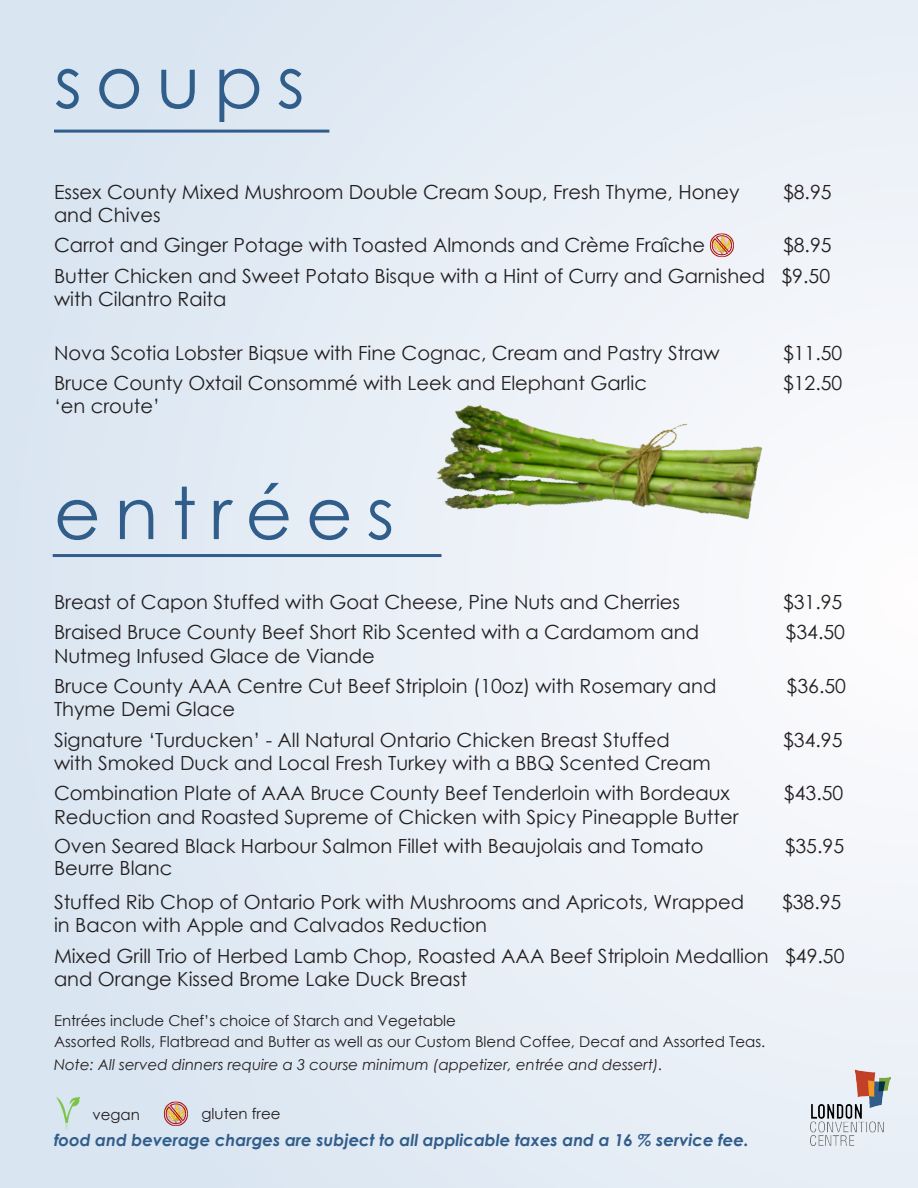
<style>
.page{position:relative;width:918px;height:1188px;background:#fff}
.page>*{position:absolute;margin:0;border:0;box-sizing:border-box;transform-origin:0 0}
.t1{font:72px "Century Gothic";letter-spacing:.19em;color:#315d8b}
.t2{font:19.5px/23.4px "Century Gothic";color:#231f20}
.t3{font:italic 700 16.5px "Century Gothic";color:#315d8b}
.t4{font:15px/22px "Century Gothic";color:#231f20}
.s1{font-style:italic}
</style>
<div class="page">
<div style="left:0;top:0;width:918px;height:1188px;background:linear-gradient(to right,#d9e5f1,#f4f6fa)"></div>
<img style="left:810px;top:1069px;width:81px;height:76px">
<img style="left:163px;top:1100px;width:27px;height:27px">
<img style="left:54px;top:1096px;width:27px;height:34px">
<hr style="left:54px;top:130px;width:275px;height:3px;background:#315d8b">
<hr style="left:53px;top:554px;width:389px;height:3px;background:#315d8b">
<img style="left:410px;top:304px;width:400px;height:314px">
<img style="left:708px;top:231px;width:27px;height:28px">
<p class="t1" style="left:54px;top:32px;width:252px">soups</p>
<p class="t2" style="left:54px;top:180px;width:687px">Essex County Mixed Mushroom Double Cream Soup, Fresh Thyme, Honey</p>
<p class="t2" style="left:783px;top:180px;width:50px">$8.95</p>
<p class="t2" style="left:54px;top:203px;width:108px">and Chives</p>
<p class="t2" style="left:54px;top:233px;width:653px">Carrot and Ginger Potage with Toasted Almonds and Crème Fraîche</p>
<p class="t2" style="left:783px;top:233px;width:50px">$8.95</p>
<p class="t2" style="left:54px;top:264px;width:778px">Butter Chicken and Sweet Potato Bisque with a Hint of Curry and Garnished $9.50 with Cilantro Raita</p>
<p class="t2" style="left:54px;top:341px;width:667px">Nova Scotia Lobster Biqsue with Fine Cognac, Cream and Pastry Straw</p>
<p class="t2" style="left:783px;top:341px;width:61px">$11.50</p>
<p class="t2" style="left:54px;top:371px;width:594px">Bruce County Oxtail Consommé with Leek and Elephant Garlic</p>
<p class="t2" style="left:783px;top:371px;width:61px">$12.50</p>
<p class="t2" style="left:54px;top:394px;width:108px">‘en croute’</p>
<p class="t1" style="left:54px;top:463px;width:342px">entrées</p>
<p class="t2" style="left:54px;top:590px;width:628px">Breast of Capon Stuffed with Goat Cheese, Pine Nuts and Cherries</p>
<p class="t2" style="left:783px;top:590px;width:61px">$31.95</p>
<p class="t2" style="left:54px;top:620px;width:647px">Braised Bruce County Beef Short Rib Scented with a Cardamom and</p>
<p class="t2" style="left:786px;top:620px;width:61px">$34.50</p>
<p class="t2" style="left:54px;top:644px;width:322px">Nutmeg Infused Glace de Viande</p>
<p class="t2" style="left:54px;top:674px;width:664px">Bruce County AAA Centre Cut Beef Striploin (10oz) with Rosemary and</p>
<p class="t2" style="left:787px;top:674px;width:61px">$36.50</p>
<p class="t2" style="left:54px;top:697px;width:183px">Thyme Demi Glace</p>
<p class="t2" style="left:54px;top:728px;width:617px">Signature ‘Turducken’ - All Natural Ontario Chicken Breast Stuffed</p>
<p class="t2" style="left:783px;top:728px;width:61px">$34.95</p>
<p class="t2" style="left:54px;top:751px;width:658px">with Smoked Duck and Local Fresh Turkey with a BBQ Scented Cream</p>
<p class="t2" style="left:54px;top:781px;width:677px">Combination Plate of AAA Bruce County Beef Tenderloin with Bordeaux</p>
<p class="t2" style="left:784px;top:781px;width:61px">$43.50</p>
<p class="t2" style="left:54px;top:804px;width:686px">Reduction and Roasted Supreme of Chicken with Spicy Pineapple Butter</p>
<p class="t2" style="left:54px;top:834px;width:651px">Oven Seared Black Harbour Salmon Fillet with Beaujolais and Tomato</p>
<p class="t2" style="left:785px;top:834px;width:61px">$35.95</p>
<p class="t2" style="left:54px;top:856px;width:120px">Beurre Blanc</p>
<p class="t2" style="left:54px;top:890px;width:692px">Stuffed Rib Chop of Ontario Pork with Mushrooms and Apricots, Wrapped</p>
<p class="t2" style="left:782px;top:890px;width:61px">$38.95</p>
<p class="t2" style="left:54px;top:913px;width:435px">in Bacon with Apple and Calvados Reduction</p>
<p class="t2" style="left:54px;top:944px;width:792px">Mixed Grill Trio of Herbed Lamb Chop, Roasted AAA Beef Striploin Medallion $49.50 and Orange Kissed Brome Lake Duck Breast</p>
<p class="t4" style="left:54px;top:1009px;width:713px">Entrées include Chef’s choice of Starch and Vegetable<br>Assorted Rolls, Flatbread and Butter as well as our Custom Blend Coffee, Decaf and Assorted Teas.<br><span class="s1">Note: All served dinners require a 3 course minimum (appetizer, entrée and dessert).</span></p>
<p class="t4" style="left:92px;top:1103px;width:49px">vegan</p>
<p class="t4" style="left:202px;top:1102px;width:81px">gluten free</p>
<p class="t3" style="left:54px;top:1128px;width:696px">food and beverage charges are subject to all applicable taxes and a 16 % service fee.</p>
</div>
